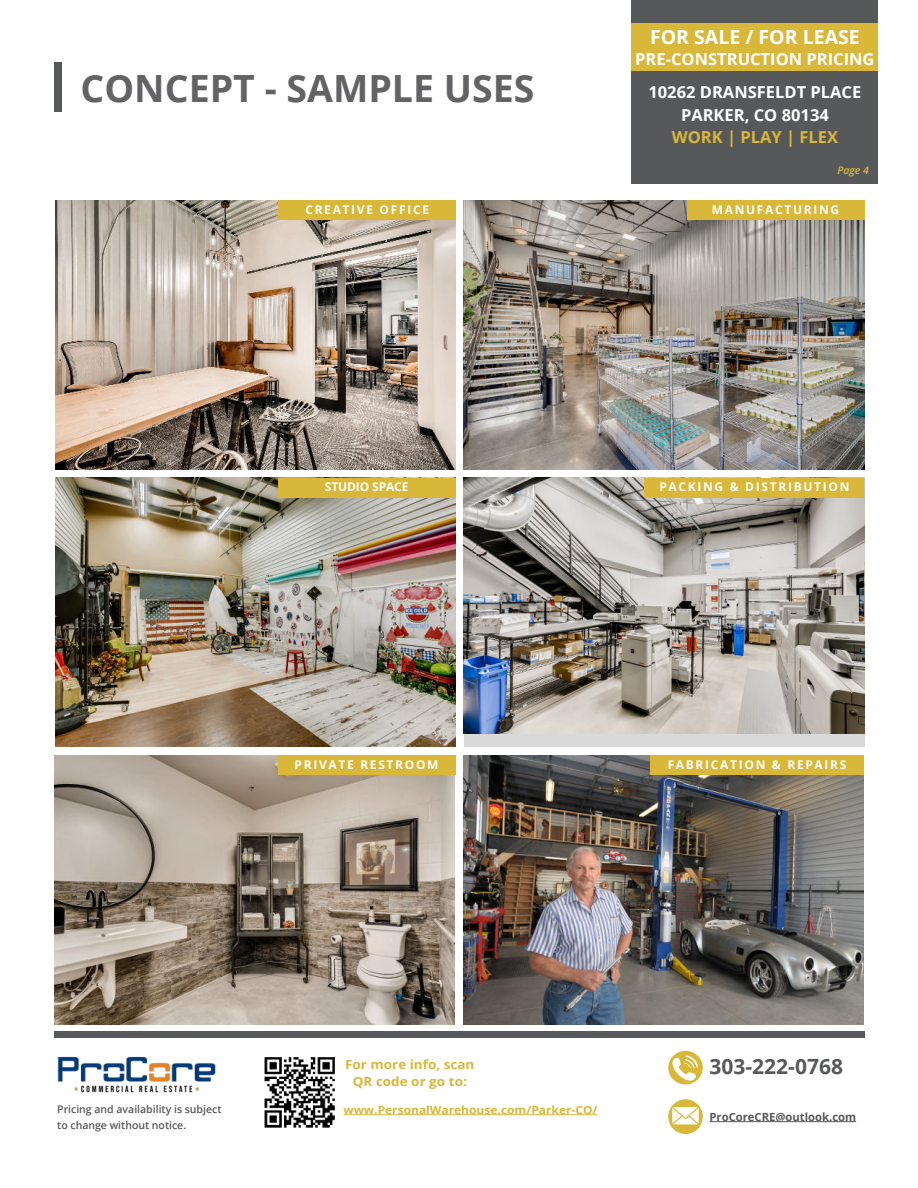
<style>
.page{position:relative;width:918px;height:1188px;background:#fff}
.page>*{position:absolute;margin:0;border:0;box-sizing:border-box;transform-origin:0 0}
.t1{font:700 37.5px "Open Sans";color:#636366}
.t2{font:700 21px "Open Sans";color:#57585a}
.t3{font:700 19.5px "Open Sans";color:#fff}
.t4{font:700 16.5px/22.5px "Open Sans";color:#fff;text-align:center}
.t5{font:700 16.5px "Open Sans";color:#d8b739}
.t6{font:700 12.6px/16.5px "Open Sans";color:#d8b739;text-align:center;scale:1.08 1}
.t7{font:700 12px "Open Sans";letter-spacing:.14em;color:#fff}
.t8{font:700 12px "Open Sans";letter-spacing:-.01em;color:#fff}
.t9{font:700 11.25px "Open Sans";color:#57585a}
.t10{font:700 11.1px "Open Sans";color:#d8b739;scale:1.08 1}
.t11{font:600 10.5px/16.5px "Open Sans";color:#57585a}
.t12{font:italic 600 10.5px "Open Sans";color:#d8b739}
</style>
<div class="page">
<div style="left:632px;top:0;width:246px;height:184px;background:#57585a"></div>
<div style="left:54px;top:63px;width:8px;height:49px;background:#57585a"></div>
<div style="left:632px;top:23px;width:246px;height:48px;background:#d8b739"></div>
<div style="left:54px;top:1032px;width:810px;height:6px;background:#57585a"></div>
<hr style="left:710px;top:1121px;width:146px;height:1px;background:#57585a">
<img style="left:57px;top:1056px;width:159px;height:37px">
<img style="left:265px;top:1057px;width:70px;height:71px">
<hr style="left:343px;top:1114px;width:255px;height:1px;background:#d8b739">
<svg style="left:668px;top:1051px;width:35px;height:34px"></svg>
<svg style="left:672px;top:1055px;width:26px;height:26px"></svg>
<svg style="left:668px;top:1099px;width:35px;height:35px"></svg>
<svg style="left:672px;top:1107px;width:27px;height:17px"></svg>
<img style="left:464px;top:200px;width:401px;height:269px">
<div style="left:464px;top:478px;width:401px;height:269px;background:#d9d9d9"></div>
<img style="left:464px;top:478px;width:401px;height:256px">
<img style="left:463px;top:755px;width:401px;height:269px">
<img style="left:55px;top:200px;width:400px;height:270px">
<img style="left:55px;top:478px;width:401px;height:269px">
<img style="left:55px;top:755px;width:400px;height:269px">
<div style="left:278px;top:478px;width:178px;height:20px;background:#d8b739"></div>
<div style="left:278px;top:755px;width:178px;height:20px;background:#d8b739"></div>
<div style="left:645px;top:478px;width:219px;height:20px;background:#d8b739"></div>
<div style="left:278px;top:200px;width:178px;height:20px;background:#d8b739"></div>
<div style="left:687px;top:200px;width:178px;height:20px;background:#d8b739"></div>
<div style="left:650px;top:755px;width:214px;height:20px;background:#d8b739"></div>
<h1 class="t1" style="left:81px;top:73px;width:456px">CONCEPT - SAMPLE USES</h1>
<h3 class="t3" style="left:650px;top:25px;width:211px">FOR SALE / FOR LEASE</h3>
<h3 class="t4" style="left:635px;top:48px;width:241px">PRE-CONSTRUCTION PRICING</h3>
<h3 class="t4" style="left:648px;top:83px;width:214px">10262 DRANSFELDT PLACE<br>PARKER, CO 80134</h3>
<h3 class="t5" style="left:672px;top:131px;width:168px">WORK | PLAY | FLEX</h3>
<p class="t12" style="left:837px;top:167px;width:33px">Page 4</p>
<p class="t7" style="left:305px;top:205px;width:125px">CREATIVE OFFICE</p>
<p class="t7" style="left:712px;top:205px;width:129px">MANUFACTURING</p>
<p class="t8" style="left:325px;top:482px;width:85px">STUDIO SPACE</p>
<p class="t7" style="left:295px;top:760px;width:146px">PRIVATE RESTROOM</p>
<p class="t7" style="left:659px;top:482px;width:192px">PACKING &amp; DISTRIBUTION</p>
<p class="t7" style="left:668px;top:760px;width:180px">FABRICATION &amp; REPAIRS</p>
<p class="t11" style="left:57px;top:1102px;width:166px">Pricing and availability is subject to change without notice.</p>
<p class="t6" style="left:345px;top:1058px;width:121px">For more info, scan<br>QR code or go to:</p>
<p class="t10" style="left:343px;top:1105px;width:237px">www.PersonalWarehouse.com/Parker-CO/</p>
<h2 class="t2" style="left:710px;top:1058px;width:135px">303-222-0768</h2>
<p class="t9" style="left:710px;top:1112px;width:148px">ProCoreCRE@outlook.com</p>
</div>
